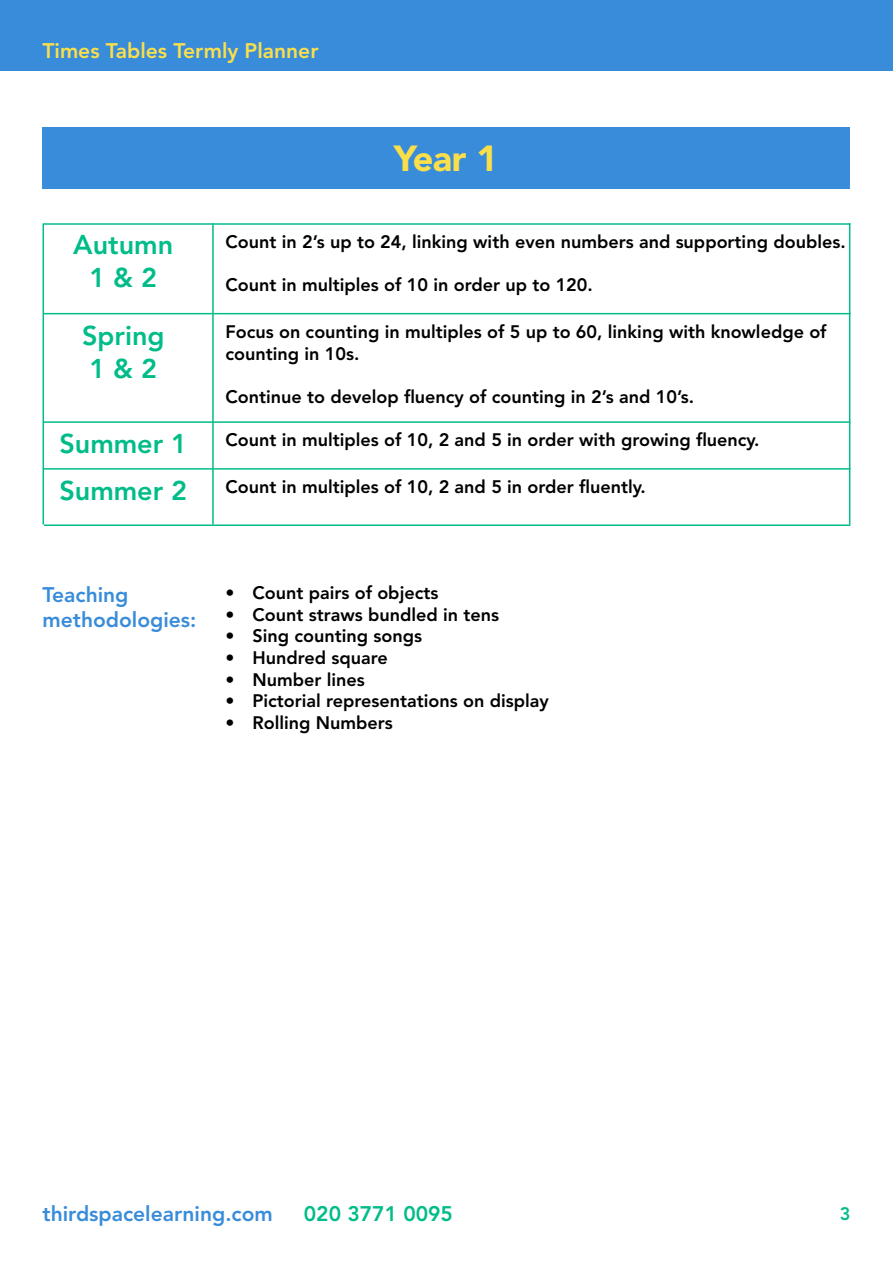
<style>
.page{position:relative;width:893px;height:1263px;background:#fff}
.page>*{position:absolute;margin:0;border:0;box-sizing:border-box;transform-origin:0 0}
.t1{font:900 36px "Avenir";color:#fadf4b}
.t2{font:800 27px/32.4px "Avenir";color:#00bc89}
.t3{font:800 21px/25.2px "Avenir";color:#398cda}
.t4{font:800 21px "Avenir";color:#fadf4b}
.t5{font:800 21px "Avenir";color:#00bc89}
.t6{font:800 18px/21.6px "Avenir";color:#000}
.t7{font:800 18px "Avenir";color:#00bc89}
</style>
<div class="page">
<div style="left:0;top:0;width:893px;height:70px;background:#398cda"></div>
<div style="left:43px;top:128px;width:807px;height:61px;background:#398cda"></div>
<hr style="left:212px;top:223px;width:2px;height:301px;background:#00bc89">
<hr style="left:44px;top:223px;width:806px;height:2px;background:#00bc89">
<hr style="left:44px;top:524px;width:806px;height:2px;background:#00bc89">
<hr style="left:44px;top:468px;width:806px;height:2px;background:#00bc89">
<hr style="left:44px;top:421px;width:806px;height:2px;background:#00bc89">
<hr style="left:44px;top:313px;width:806px;height:1px;background:#00bc89">
<hr style="left:43px;top:223px;width:1px;height:301px;background:#00bc89">
<hr style="left:849px;top:223px;width:1px;height:301px;background:#00bc89">
<p class="t4" style="left:43px;top:39px;width:277px">Times Tables Termly Planner</p>
<h1 class="t1" style="left:394px;top:137px;width:106px">Year 1</h1>
<h2 class="t2" style="left:73px;top:229px;width:101px;text-align:center">Autumn<br>1 &amp; 2</h2>
<h2 class="t2" style="left:82px;top:319px;width:84px">Spring<br>1 &amp; 2</h2>
<h2 class="t2" style="left:59px;top:420px;width:129px;line-height:46.8px">Summer 1<br>Summer 2</h2>
<p class="t6" style="left:225px;top:230px;width:622px">Count in 2’s up to 24, linking with even numbers and supporting doubles.</p>
<p class="t6" style="left:225px;top:274px;width:369px">Count in multiples of 10 in order up to 120.</p>
<p class="t6" style="left:225px;top:321px;width:603px">Focus on counting in multiples of 5 up to 60, linking with knowledge of counting in 10s.</p>
<p class="t6" style="left:225px;top:386px;width:470px">Continue to develop fluency of counting in 2’s and 10’s.</p>
<p class="t6" style="left:225px;top:429px;width:535px">Count in multiples of 10, 2 and 5 in order with growing fluency.</p>
<p class="t6" style="left:225px;top:476px;width:422px">Count in multiples of 10, 2 and 5 in order fluently.</p>
<p class="t3" style="left:43px;top:582px;width:155px">Teaching methodologies:</p>
<p class="t6" style="left:225px;top:582px;width:214px">• Count pairs of objects</p>
<p class="t6" style="left:225px;top:604px;width:275px">• Count straws bundled in tens</p>
<p class="t6" style="left:225px;top:625px;width:198px">• Sing counting songs</p>
<p class="t6" style="left:225px;top:647px;width:164px">• Hundred square</p>
<p class="t6" style="left:225px;top:669px;width:141px">• Number lines</p>
<p class="t6" style="left:225px;top:690px;width:325px">• Pictorial representations on display</p>
<p class="t6" style="left:225px;top:712px;width:169px">• Rolling Numbers</p>
<p class="t3" style="left:43px;top:1201px;width:232px">thirdspacelearning.com</p>
<p class="t5" style="left:304px;top:1201px;width:151px">020 3771 0095</p>
<p class="t7" style="left:840px;top:1203px;width:12px">3</p>
</div>
